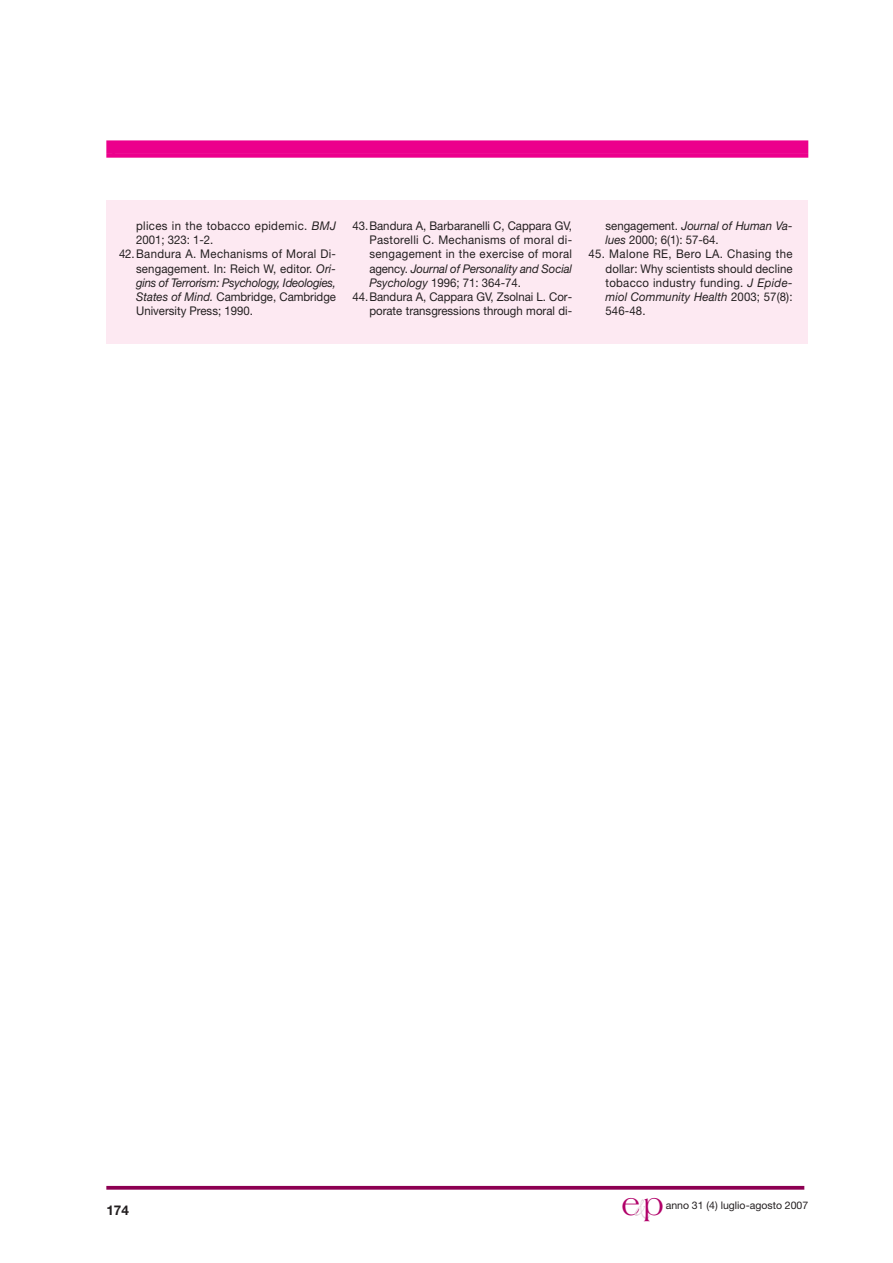
<style>
.page{position:relative;width:893px;height:1263px;background:#fff}
.page>*{position:absolute;margin:0;border:0;box-sizing:border-box;transform-origin:0 0}
.t1{font:31.95px "Americana";color:#b10069;scale:.93 1}
.t2{font:700 13.5px "Helvetica Neue";color:#231f20}
.t3{font:12px/14.2px "Helvetica Neue";letter-spacing:.01em;color:#231f20;scale:.95 1}
.t4{font:12px "Helvetica Neue";letter-spacing:.03em;color:#231f20;scale:.95 1}
.t5{font:italic 12px "Helvetica Neue";letter-spacing:-.02em;color:#231f20;scale:.95 1}
.t6{font:10.5px "Helvetica Neue";color:#231f20}
.s1{font-style:italic}
.s2{font-style:normal}
.s3{font-family:"Demian LT";font-size:22.5px;color:#e0cdd7}
</style>
<div class="page">
<svg style="left:106px;top:1186px;width:698px;height:4px;background:#961460"></svg>
<div style="left:106px;top:140px;width:702px;height:14px;background:#ec008c"></div>
<svg style="left:106px;top:154px;width:702px;height:4px;background:#ed1495"></svg>
<div style="left:106px;top:200px;width:702px;height:144px;background:#fde9f2"></div>
<p class="t4" style="left:136px;top:221px;width:212px">plices in the tobacco epidemic. <span class="s1">BMJ</span></p>
<p class="t3" style="left:136px;top:234px;width:83px">2001; 323: 1-2.</p>
<p class="t4" style="left:119px;top:250px;width:230px">42.Bandura A. Mechanisms of Moral Di-</p>
<p class="t3" style="left:136px;top:262px;width:212px">sengagement. In: Reich W, editor. <span class="s1">Ori-</span></p>
<p class="t5" style="left:136px;top:278px;width:212px">gins of Terrorism: Psychology, Ideologies,</p>
<p class="t3" style="left:136px;top:291px;width:212px"><span class="s1">States of Mind.</span> Cambridge, Cambridge</p>
<p class="t3" style="left:136px;top:305px;width:124px">University Press; 1990.</p>
<p class="t3" style="left:352px;top:220px;width:233px">43.Bandura A, Barbaranelli C, Cappara GV,</p>
<p class="t3" style="left:369px;top:234px;width:215px">Pastorelli C. Mechanisms of moral di-</p>
<p class="t4" style="left:369px;top:250px;width:215px">sengagement in the exercise of moral</p>
<p class="t5" style="left:369px;top:264px;width:215px"><span class="s2">agency.</span> Journal of Personality and Social</p>
<p class="t3" style="left:369px;top:277px;width:161px"><span class="s1">Psychology</span> 1996; 71: 364-74.</p>
<p class="t3" style="left:352px;top:291px;width:233px">44.Bandura A, Cappara GV, Zsolnai L. Cor-</p>
<p class="t3" style="left:369px;top:305px;width:215px">porate transgressions through moral di-</p>
<p class="t3" style="left:605px;top:220px;width:198px">sengagement. <span class="s1">Journal of Human Va&shy;lues</span> 2000; 6(1): 57-64.</p>
<p class="t3" style="left:605px;top:248px;width:198px;text-align:justify;text-indent:-17px">45. Malone RE, Bero LA. Chasing the dollar: Why scientists should decline tobacco industry funding. <span class="s1">J Epide&shy;miol Community Health</span> 2003; 57(8):<br>546-48.</p>
<p class="t2" style="left:106px;top:1206px;width:24px">174</p>
<h1 class="t1" style="left:621px;top:1192px;width:47px">e<span class="s3">&amp;</span>p</h1>
<p class="t6" style="left:665px;top:1202px;width:144px">anno 31 (4) luglio-agosto 2007</p>
</div>
